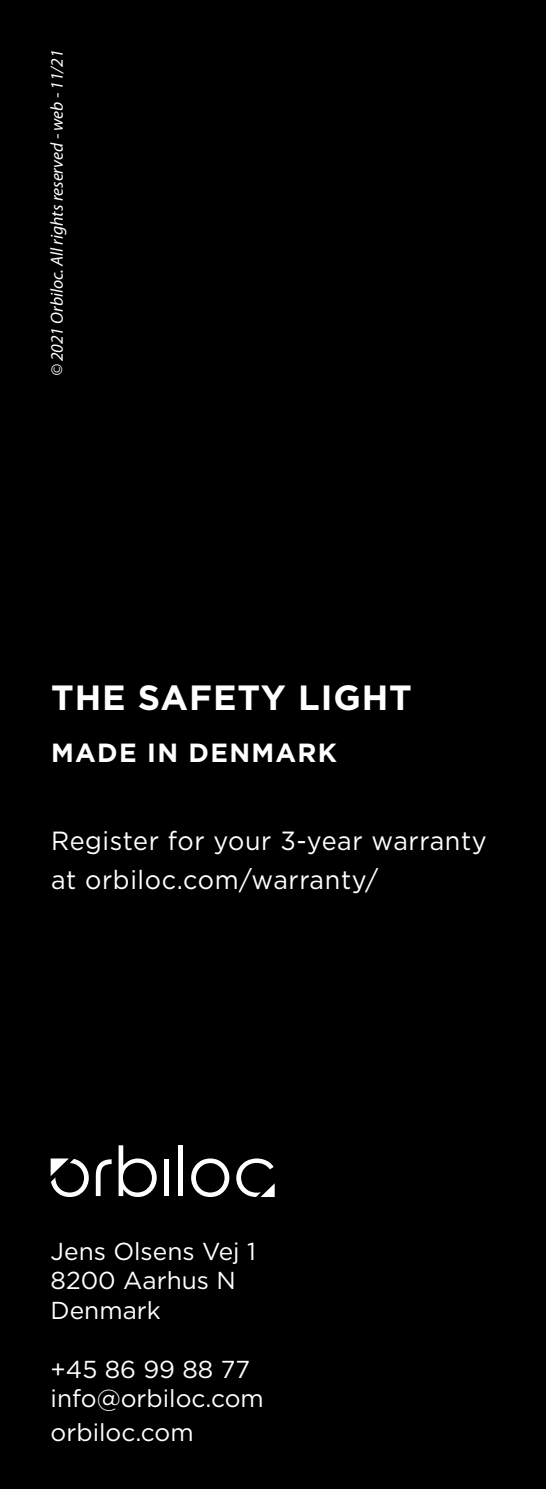
<style>
.page{position:relative;width:546px;height:1489px;background:#fff}
.page>*{position:absolute;margin:0;border:0;box-sizing:border-box;transform-origin:0 0}
.t1{font:700 35px "Gotham";letter-spacing:.025em;color:#fff}
.t2{font:26.25px/38.5px "Gotham";letter-spacing:.025em;color:#fff;scale:.96 1}
.t3{font:700 26.25px "Gotham";letter-spacing:.05em;color:#fff}
.t4{font:24.5px/29.4px "Gotham";color:#fff}
.t5{font:italic 17.5px "Myriad Pro";color:#fff}
</style>
<div class="page">
<div style="left:0;top:0;width:546px;height:1488px;background:#000"></div>
<svg style="left:96px;top:1159px;width:16px;height:36px"></svg>
<svg style="left:236px;top:1158px;width:39px;height:38px"></svg>
<svg style="left:119px;top:1145px;width:38px;height:51px"></svg>
<div style="left:164px;top:1159px;width:5px;height:36px;background:#fff"></div>
<div style="left:178px;top:1145px;width:5px;height:50px;background:#fff"></div>
<svg style="left:191px;top:1158px;width:38px;height:38px"></svg>
<svg style="left:51px;top:1158px;width:38px;height:38px"></svg>
<p class="t5" style="left:46px;top:376px;width:328px;rotate:-90deg">© 2021 Orbiloc. All rights reserved - web - 11/21</p>
<h1 class="t1" style="left:51px;top:674px;width:362px">THE SAFETY LIGHT</h1>
<p class="t3" style="left:51px;top:735px;width:287px">MADE IN DENMARK</p>
<p class="t2" style="left:51px;top:821px;width:455px">Register for your 3-year warranty at orbiloc.com/warranty/</p>
<p class="t4" style="left:51px;top:1235px;width:207px">Jens Olsens Vej 1<br>8200 Aarhus N<br>Denmark</p>
<p class="t4" style="left:51px;top:1353px;width:215px">+45 86 99 88 77 info@orbiloc.com</p>
<p class="t4" style="left:51px;top:1416px;width:144px">orbiloc.com</p>
</div>
